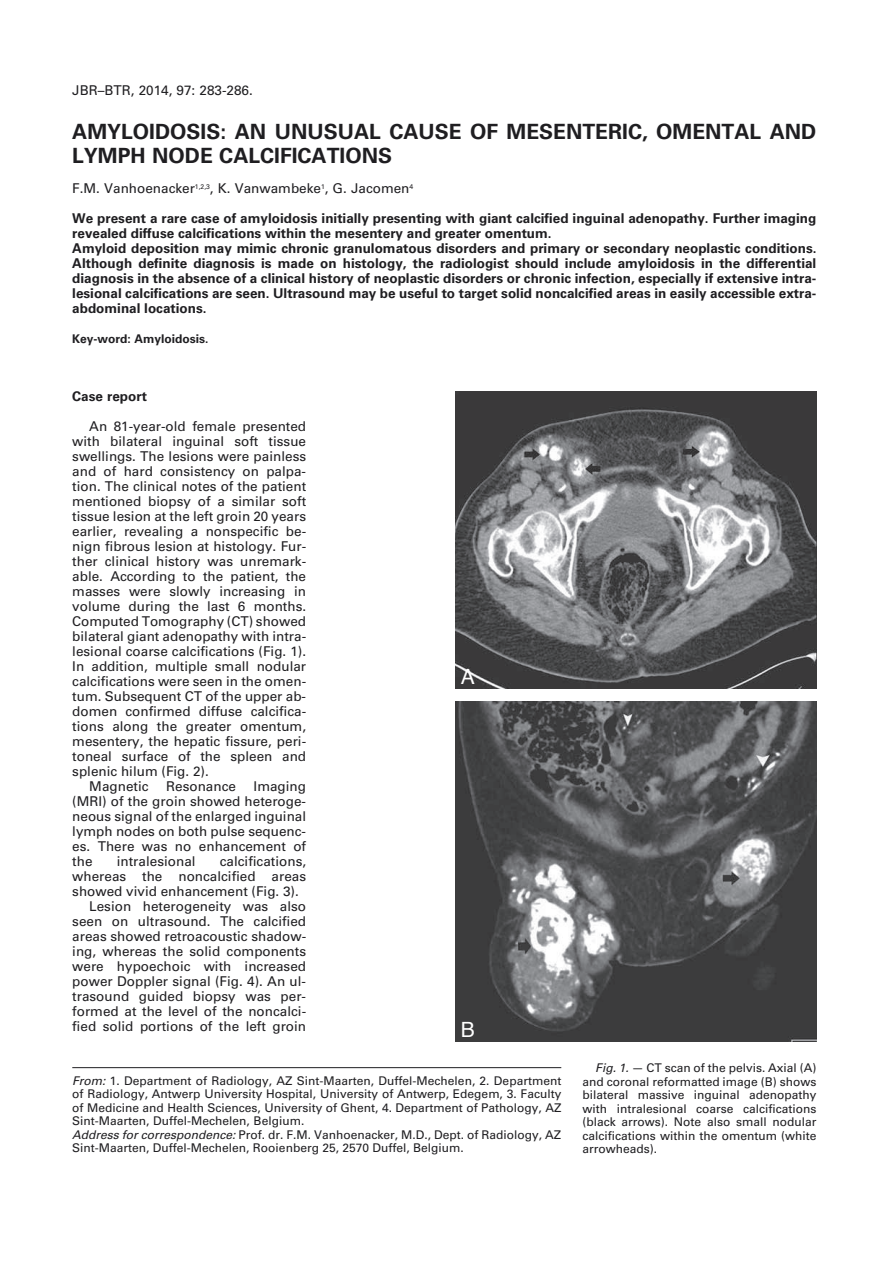
<style>
.page{position:relative;width:893px;height:1263px;background:#fff}
.page>*{position:absolute;margin:0;border:0;box-sizing:border-box;transform-origin:0 0}
.t1{font:700 21px/24px "Univers";color:#1f1e21}
.t2{font:21px "Helvetica";color:#fff}
.t3{font:13.5px/15px "Univers";color:#1f1e21;text-align:justify}
.t4{font:700 13.5px/15px "Univers";color:#1f1e21}
.t5{font:13.5px "Univers";color:#1f1e21}
.t6{font:12px/13.5px "Univers";color:#1f1e21}
.t7{font:700 12px "Univers";color:#1f1e21}
.s1{font-style:italic}
</style>
<div class="page">
<hr style="left:72px;top:1067px;width:489px;height:1px;background:#1f1e21">
<img style="left:455px;top:391px;width:361px;height:298px">
<img style="left:455px;top:702px;width:361px;height:340px">
<p class="t5" style="left:72px;top:82px;width:182px">JBR–BTR, 2014, 97: 283-286.</p>
<h1 class="t1" style="left:72px;top:120px;width:746px">Amyloidosis: an unusual cause of mesenteric, omental and lymph node calcifications</h1>
<p class="t3" style="left:72px;top:181px;width:342px">F.M. Vanhoenacker<sup>1,2,3</sup>, K. Vanwambeke<sup>1</sup>, G. Jacomen<sup>4</sup></p>
<p class="t4" style="left:72px;top:211px;width:746px">We present a rare case of amyloidosis initially presenting with giant calcified inguinal adenopathy. Further imaging revealed diffuse calcifications within the mesentery and greater omentum.<br>Amyloid deposition may mimic chronic granulomatous disorders and primary or secondary neoplastic conditions.<br>Although definite diagnosis is made on histology, the radiologist should include amyloidosis in the differential diagnosis in the absence of a clinical history of neoplastic disorders or chronic infection, especially if extensive intra&shy;lesional calcifications are seen. Ultrasound may be useful to target solid noncalcified areas in easily accessible extra&shy;abdominal locations.</p>
<p class="t7" style="left:72px;top:332px;width:138px">Key-word: Amyloidosis.</p>
<p class="t4" style="left:72px;top:389px;width:76px">Case report</p>
<p class="t3" style="left:89px;top:419px;width:218px">An 81-year-old female presented</p>
<p class="t3" style="left:72px;top:434px;width:235px">with bilateral inguinal soft tissue</p>
<p class="t3" style="left:72px;top:449px;width:235px">swellings. The lesions were painless</p>
<p class="t3" style="left:72px;top:464px;width:235px">and of hard consistency on palpa-</p>
<p class="t3" style="left:72px;top:479px;width:235px">tion. The clinical notes of the patient</p>
<p class="t3" style="left:72px;top:494px;width:235px">mentioned biopsy of a similar soft</p>
<p class="t3" style="left:72px;top:509px;width:235px">tissue lesion at the left groin 20 years</p>
<p class="t3" style="left:72px;top:524px;width:235px">earlier, revealing a nonspecific be-</p>
<p class="t3" style="left:72px;top:539px;width:235px">nign fibrous lesion at histology. Fur-</p>
<p class="t3" style="left:72px;top:554px;width:235px">ther clinical history was unremark-</p>
<p class="t3" style="left:72px;top:569px;width:235px">able. According to the patient, the</p>
<p class="t3" style="left:72px;top:584px;width:235px">masses were slowly increasing in</p>
<p class="t3" style="left:72px;top:599px;width:235px">volume during the last 6 months.</p>
<p class="t3" style="left:72px;top:614px;width:235px">Computed Tomography (CT) showed</p>
<p class="t3" style="left:72px;top:629px;width:235px">bilateral giant adenopathy with intra-</p>
<p class="t3" style="left:72px;top:644px;width:235px">lesional coarse calcifications (Fig. 1).</p>
<p class="t3" style="left:72px;top:659px;width:235px">In addition, multiple small nodular</p>
<p class="t3" style="left:72px;top:674px;width:235px">calcifications were seen in the omen-</p>
<p class="t3" style="left:72px;top:689px;width:235px">tum. Subsequent CT of the upper ab-</p>
<p class="t3" style="left:72px;top:704px;width:235px">domen confirmed diffuse calcifica-</p>
<p class="t3" style="left:72px;top:719px;width:235px">tions along the greater omentum,</p>
<p class="t3" style="left:72px;top:734px;width:235px">mesentery, the hepatic fissure, peri-</p>
<p class="t3" style="left:72px;top:749px;width:235px">toneal surface of the spleen and</p>
<p class="t3" style="left:72px;top:764px;width:138px">splenic hilum (Fig. 2).</p>
<p class="t3" style="left:89px;top:779px;width:61px">Magnetic</p>
<p class="t3" style="left:166px;top:779px;width:71px">Resonance</p>
<p class="t3" style="left:72px;top:779px;width:235px;text-indent:181px">Imaging (MRI) of the groin showed heteroge&shy;neous signal of the enlarged inguinal lymph nodes on both pulse sequenc&shy;es. There was no enhancement of the</p>
<p class="t3" style="left:117px;top:854px;width:80px">intralesional</p>
<p class="t3" style="left:220px;top:854px;width:88px">calcifications,</p>
<p class="t3" style="left:72px;top:869px;width:235px">whereas the noncalcified areas</p>
<p class="t3" style="left:72px;top:884px;width:228px">showed vivid enhancement (Fig. 3).</p>
<p class="t3" style="left:89px;top:899px;width:218px">Lesion heterogeneity was also</p>
<p class="t3" style="left:72px;top:914px;width:235px">seen on ultrasound. The calcified</p>
<p class="t3" style="left:72px;top:929px;width:235px">areas showed retroacoustic shadow-</p>
<p class="t3" style="left:72px;top:944px;width:235px">ing, whereas the solid components</p>
<p class="t3" style="left:72px;top:959px;width:235px">were hypoechoic with increased</p>
<p class="t3" style="left:72px;top:974px;width:235px">power Doppler signal (Fig. 4). An ul-</p>
<p class="t3" style="left:72px;top:989px;width:235px">trasound guided biopsy was per-</p>
<p class="t3" style="left:72px;top:1004px;width:235px">formed at the level of the noncalci-</p>
<p class="t3" style="left:72px;top:1019px;width:235px">fied solid portions of the left groin</p>
<h1 class="t2" style="left:461px;top:660px;width:16px">A</h1>
<h1 class="t2" style="left:461px;top:1013px;width:16px">B</h1>
<p class="t6" style="left:72px;top:1074px;width:491px"><span class="s1">From:</span> 1. Department of Radiology, AZ Sint-Maarten, Duffel-Mechelen, 2. Department of Radiology, Antwerp University Hospital, University of Antwerp, Edegem, 3. Faculty of Medicine and Health Sciences, University of Ghent, 4. Department of Pathology, AZ Sint-Maarten, Duffel-Mechelen, Belgium.<br><span class="s1">Address for correspondence:</span> Prof. dr. F.M. Vanhoenacker, M.D., Dept. of Radiology, AZ Sint-Maarten, Duffel-Mechelen, Rooienberg 25, 2570 Duffel, Belgium.</p>
<p class="t6" style="left:583px;top:1061px;width:235px;text-align:justify;text-indent:13px"><span class="s1">Fig. 1.</span> — CT scan of the pelvis. Axial (A) and coronal reformatted image (B) shows bilateral massive inguinal adenopathy with intralesional coarse calcifications (black arrows). Note also small nodular calcifications within the omentum (white arrowheads).</p>
</div>
